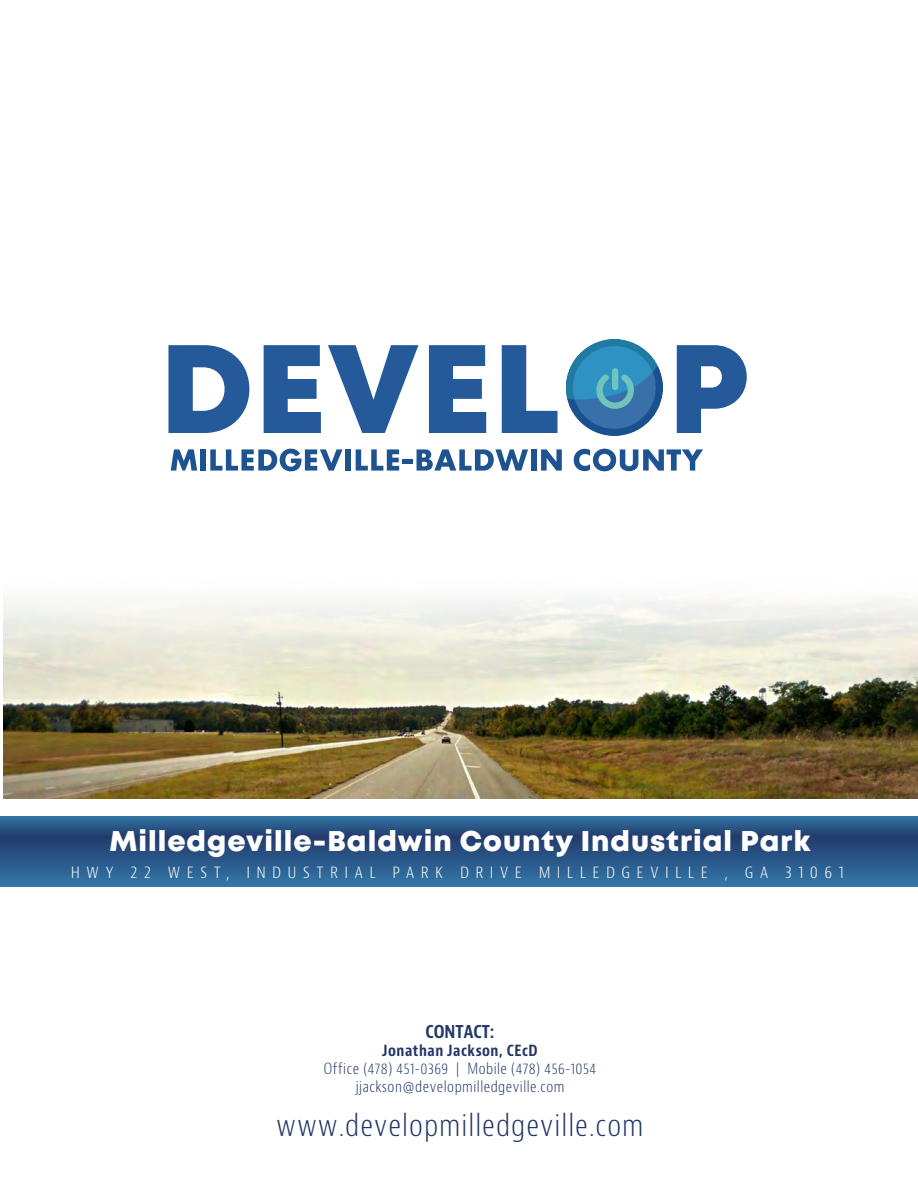
<style>
.page{position:relative;width:918px;height:1188px;background:#fff}
.page>*{position:absolute;margin:0;border:0;box-sizing:border-box;transform-origin:0 0}
.t1{font:300 condensed 30px "Bernino Sans";letter-spacing:.035em;color:#243768}
.t2{font:28.5px "Mont Heavy DEMO";letter-spacing:.035em;color:#fff}
.t3{font:700 condensed 17.25px "Bernino Sans";color:#243768}
.t4{font:300 condensed 16.5px "Bernino Sans";letter-spacing:.375em;color:#fff;scale:1.05 1}
.t5{font:300 condensed 15px/18px "Bernino Sans";letter-spacing:.035em;color:#243768;text-align:center}
.t6{font:700 condensed 15px "Bernino Sans";letter-spacing:.035em;color:#243768}
</style>
<div class="page">
<svg style="left:0;top:816px;width:918px;height:70px;background:#2a5889"></svg>
<svg style="left:171px;top:449px;width:26px;height:22px"></svg>
<div style="left:200px;top:449px;width:6px;height:22px;background:#1d5391"></div>
<svg style="left:210px;top:449px;width:133px;height:22px"></svg>
<div style="left:345px;top:449px;width:6px;height:22px;background:#1d5391"></div>
<svg style="left:356px;top:449px;width:43px;height:22px"></svg>
<hr style="left:403px;top:459px;width:10px;height:4px;background:#1d5391">
<svg style="left:417px;top:449px;width:111px;height:22px"></svg>
<div style="left:531px;top:449px;width:5px;height:22px;background:#1d5391"></div>
<svg style="left:541px;top:449px;width:21px;height:22px"></svg>
<svg style="left:574px;top:449px;width:129px;height:22px"></svg>
<img style="left:566px;top:339px;width:96px;height:97px">
<svg style="left:168px;top:345px;width:81px;height:88px"></svg>
<svg style="left:264px;top:345px;width:57px;height:88px"></svg>
<svg style="left:328px;top:345px;width:90px;height:88px"></svg>
<svg style="left:429px;top:345px;width:57px;height:88px"></svg>
<svg style="left:502px;top:345px;width:56px;height:88px"></svg>
<svg style="left:677px;top:345px;width:70px;height:88px"></svg>
<svg style="left:596px;top:368px;width:38px;height:41px;background:#4ca0bc"></svg>
<img style="left:3px;top:596px;width:915px;height:203px">
<h2 class="t2" style="left:110px;top:825px;width:703px">Milledgeville-Baldwin County Industrial Park</h2>
<p class="t4" style="left:71px;top:862px;width:738px">HWY 22 WEST, INDUSTRIAL PARK DRIVE MILLEDGEVILLE , GA 31061</p>
<p class="t3" style="left:425px;top:1021px;width:71px">CONTACT:</p>
<p class="t6" style="left:382px;top:1042px;width:157px">Jonathan Jackson, CEcD</p>
<p class="t5" style="left:324px;top:1060px;width:274px">Office (478) 451-0369 | Mobile (478) 456-1054 jjackson@developmilledgeville.com</p>
<h1 class="t1" style="left:276px;top:1107px;width:369px">www.developmilledgeville.com</h1>
</div>
